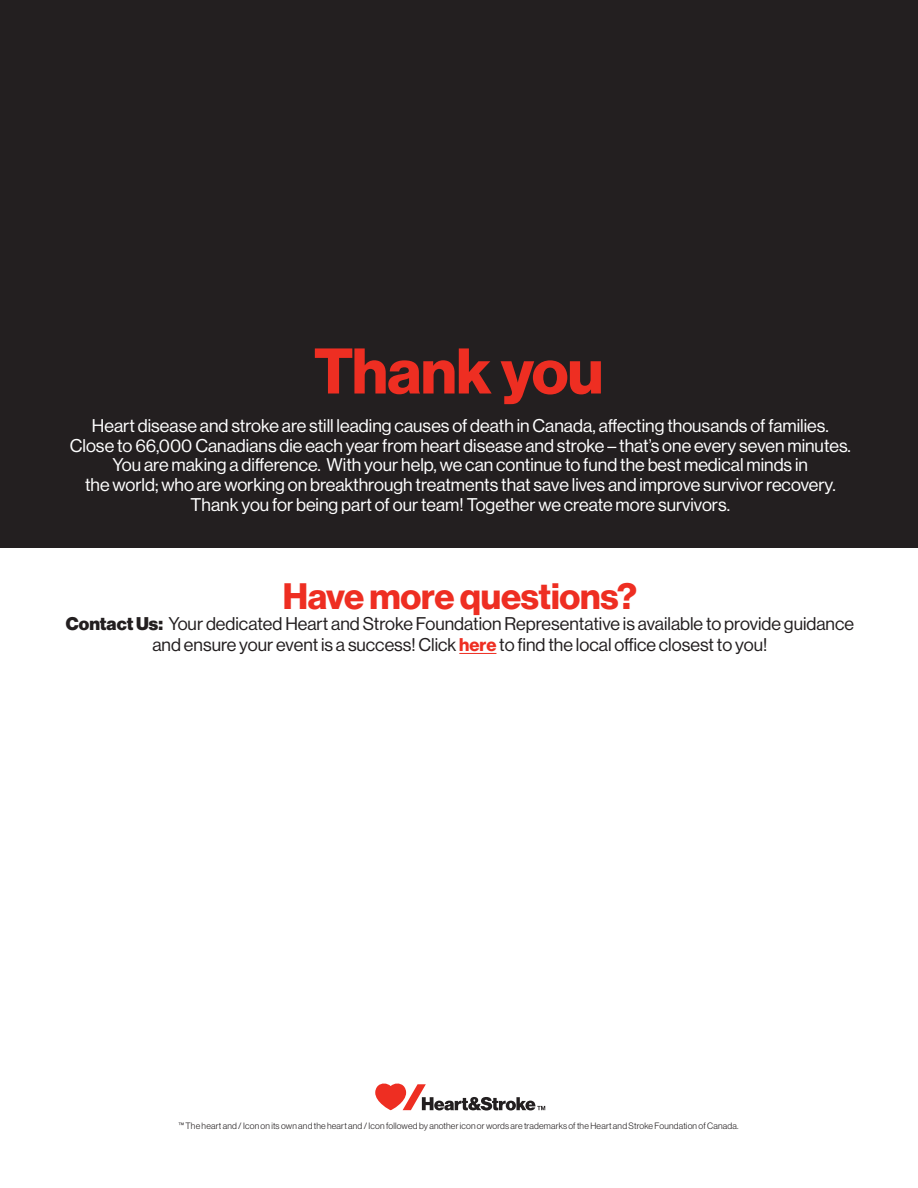
<style>
.page{position:relative;width:918px;height:1188px;background:#fff}
.page>*{position:absolute;margin:0;border:0;box-sizing:border-box;transform-origin:0 0}
.t1{font:63px "N Haas Grotesk DS Std 75 Bd";letter-spacing:-.01em;color:#ee2e22}
.t2{font:36px "N Haas Grotesk DS Std 75 Bd";letter-spacing:-.005em;color:#ee2e22}
.t3{font:18px/19.8px "N Haas Grotesk DS Std 55 Rg";color:#fff;text-align:center}
.t4{font:18px/21px "N Haas Grotesk DS Std 55 Rg";color:#231f20;text-align:center}
.t5{font:9px "N Haas Grotesk DS Std 45 Lt";letter-spacing:.02em;color:#231f20}
.s1{font-family:"N Haas Grotesk DS Std 95 Blk"}
.s2{font-family:"N Haas Grotesk DS Std 75 Bd";color:#ee2e22}
</style>
<div class="page">
<hr style="left:459px;top:653px;width:37px;height:1px;background:#ee2e22">
<div style="left:0;top:0;width:918px;height:548px;background:#231f20"></div>
<svg style="left:375px;top:1084px;width:170px;height:27px"></svg>
<p class="t1" style="left:314px;top:335px;width:291px">Thank you</p>
<p class="t3" style="left:70px;top:416px;width:783px">Heart disease and stroke are still leading causes of death in Canada, affecting thousands of families.<br>Close to 66,000 Canadians die each year from heart disease and stroke – that’s one every seven minutes.<br>You are making a difference. With your help, we can continue to fund the best medical minds in<br>the world; who are working on breakthrough treatments that save lives and improve survivor recovery.</p>
<p class="t3" style="left:191px;top:495px;width:541px">Thank you for being part of our team! Together we create more survivors.</p>
<p class="t2" style="left:283px;top:575px;width:356px">Have more questions?</p>
<p class="t4" style="left:66px;top:613px;width:790px"><span class="s1">Contact Us:</span> Your dedicated Heart and Stroke Foundation Representative is available to provide guidance and ensure your event is a success! Click <span class="s2">here</span> to find the local office closest to you!</p>
<p class="t5" style="left:178px;top:1121px;width:562px">™ The heart and / Icon on its own and the heart and / Icon followed by another icon or words are trademarks of the Heart and Stroke Foundation of Canada.</p>
</div>
